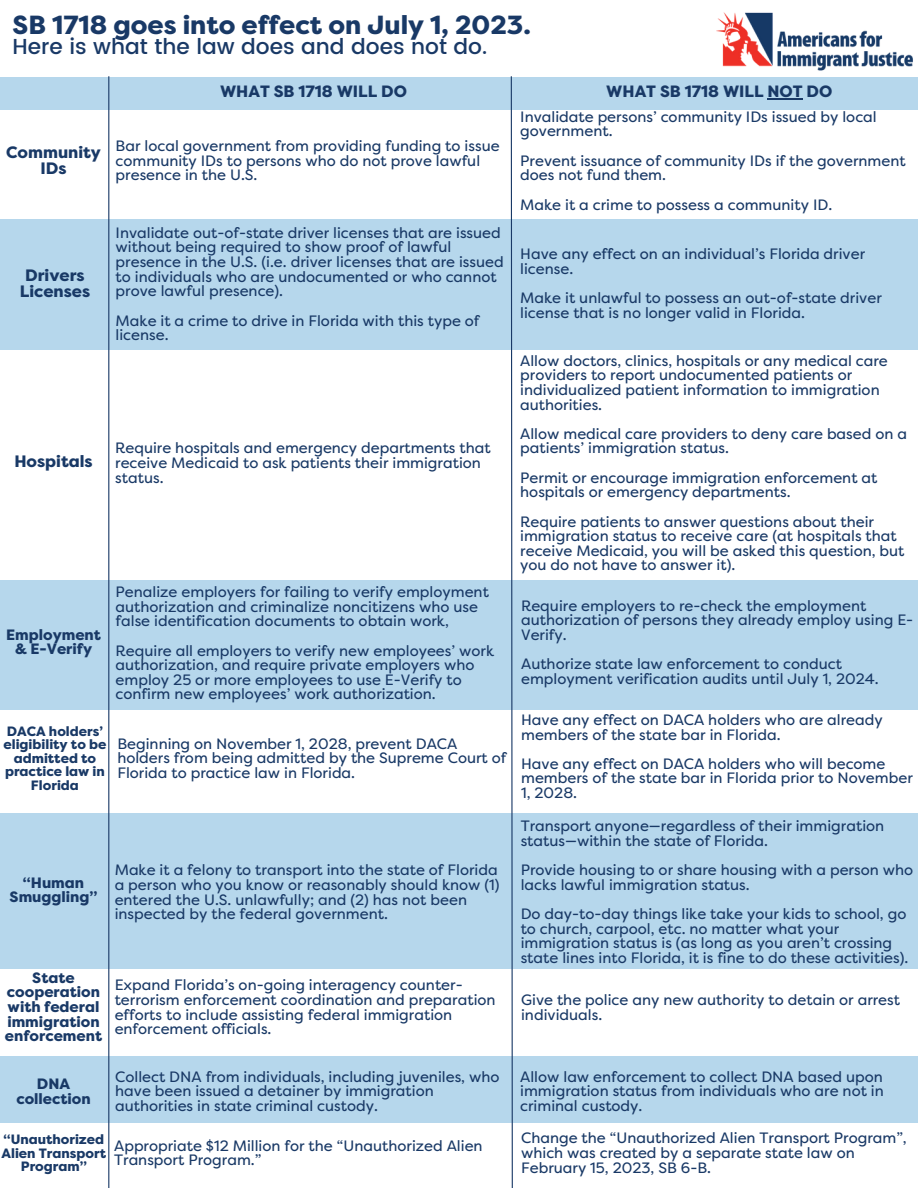
<style>
.page{position:relative;width:918px;height:1188px;background:#fff}
.page>*{position:absolute;margin:0;border:0;box-sizing:border-box;transform-origin:0 0}
.t1{font:800 26.25px "Filson Pro";color:#193966}
.t2{font:500 21.75px "Poppins";color:#193966}
.t3{font:800 16.5px/15.8px "Filson Pro";color:#193966;text-align:center}
.t4{font:800 16.35px "Filson Pro";color:#193966}
.t5{font:15px/14.7px "Filson Pro";color:#193966}
.t6{font:800 15px/14.7px "Filson Pro";color:#193966;text-align:center}
.t7{font:800 13.5px/13.5px "Filson Pro";color:#193966;text-align:center}
</style>
<div class="page">
<img style="left:716px;top:12px;width:197px;height:59px">
<div style="left:0;top:77px;width:918px;height:32px;background:#b6d7ec"></div>
<hr style="left:768px;top:99px;width:35px;height:1px;background:#193966">
<div style="left:0;top:219px;width:918px;height:131px;background:#b6d7ec"></div>
<div style="left:0;top:580px;width:918px;height:130px;background:#b6d7ec"></div>
<div style="left:0;top:813px;width:918px;height:156px;background:#b6d7ec"></div>
<div style="left:0;top:1056px;width:918px;height:67px;background:#b6d7ec"></div>
<svg style="left:510px;top:76px;width:3px;height:1112px"></svg>
<hr style="left:108px;top:76px;width:1px;height:1112px;background:#193966">
<p class="t1" style="left:13px;top:10px;width:520px">SB 1718 goes into effect on July 1, 2023.</p>
<p class="t2" style="left:13px;top:34px;width:476px">Here is what the law does and does not do.</p>
<p class="t4" style="left:220px;top:82px;width:188px">WHAT SB 1718 WILL DO</p>
<p class="t4" style="left:606px;top:82px;width:227px">WHAT SB 1718 WILL NOT DO</p>
<p class="t3" style="left:6px;top:145px;width:96px">Community<br>IDs</p>
<p class="t5" style="left:116px;top:139px;width:386px">Bar local government from providing funding to issue community IDs to persons who do not prove lawful presence in the U.S.</p>
<p class="t3" style="left:20px;top:268px;width:72px">Drivers<br>Licenses</p>
<p class="t5" style="left:116px;top:225px;width:390px">Invalidate out-of-state driver licenses that are issued without being required to show proof of lawful presence in the U.S. (i.e. driver licenses that are issued to individuals who are undocumented or who cannot prove lawful presence).</p>
<p class="t5" style="left:116px;top:313px;width:365px">Make it a crime to drive in Florida with this type of license.</p>
<p class="t3" style="left:14px;top:453px;width:80px">Hospitals</p>
<p class="t5" style="left:115px;top:441px;width:377px">Require hospitals and emergency departments that receive Medicaid to ask patients their immigration status.</p>
<p class="t6" style="left:6px;top:627px;width:96px">Employment</p>
<p class="t6" style="left:15px;top:642px;width:79px">&amp; E-Verify</p>
<p class="t5" style="left:116px;top:585px;width:375px">Penalize employers for failing to verify employment authorization and criminalize noncitizens who use false identification documents to obtain work,</p>
<p class="t5" style="left:116px;top:643px;width:380px">Require all employers to verify new employees’ work authorization, and require private employers who employ 25 or more employees to use E-Verify to confirm new employees’ work authorization.</p>
<p class="t7" style="left:4px;top:724px;width:104px">DACA holders’ eligibility to be admitted to practice law in<br>Florida</p>
<p class="t5" style="left:117px;top:736px;width:391px">Beginning on November 1, 2028, prevent DACA holders from being admitted by the Supreme Court of<br>Florida to practice law in Florida.</p>
<p class="t6" style="left:10px;top:875px;width:89px">“Human<br>Smuggling”</p>
<p class="t5" style="left:115px;top:863px;width:386px">Make it a felony to transport into the state of Florida a person who you know or reasonably should know (1) entered the U.S. unlawfully; and (2) has not been inspected by the federal government.</p>
<p class="t6" style="left:5px;top:970px;width:99px">State cooperation with federal immigration enforcement</p>
<p class="t5" style="left:115px;top:978px;width:382px">Expand Florida’s on-going interagency counter&shy;terrorism enforcement coordination and preparation efforts to include assisting federal immigration enforcement officials.</p>
<p class="t6" style="left:16px;top:1077px;width:76px">DNA collection</p>
<p class="t7" style="left:2px;top:1133px;width:106px">“Unauthorized<br>Alien Transport<br>Program”</p>
<p class="t5" style="left:115px;top:1069px;width:386px">Collect DNA from individuals, including juveniles, who have been issued a detainer by immigration authorities in state criminal custody.</p>
<p class="t5" style="left:114px;top:1138px;width:370px">Appropriate $12 Million for the “Unauthorized Alien<br>Transport Program.”</p>
<p class="t5" style="left:520px;top:110px;width:358px">Invalidate persons’ community IDs issued by local government.</p>
<p class="t5" style="left:520px;top:153px;width:387px">Prevent issuance of community IDs if the government does not fund them.</p>
<p class="t5" style="left:520px;top:197px;width:314px">Make it a crime to possess a community ID.</p>
<p class="t5" style="left:520px;top:247px;width:346px">Have any effect on an individual’s Florida driver license.</p>
<p class="t5" style="left:520px;top:291px;width:363px">Make it unlawful to possess an out-of-state driver license that is no longer valid in Florida.</p>
<p class="t5" style="left:520px;top:353px;width:369px">Allow doctors, clinics, hospitals or any medical care providers to report undocumented patients or individualized patient information to immigration authorities.</p>
<p class="t5" style="left:520px;top:426px;width:388px">Allow medical care providers to deny care based on a patients’ immigration status.</p>
<p class="t5" style="left:520px;top:470px;width:359px">Permit or encourage immigration enforcement at hospitals or emergency departments.</p>
<p class="t5" style="left:520px;top:514px;width:386px">Require patients to answer questions about their immigration status to receive care (at hospitals that receive Medicaid, you will be asked this question, but you do not have to answer it).</p>
<p class="t5" style="left:521px;top:598px;width:394px">Require employers to re-check the employment authorization of persons they already employ using E-<br>Verify.</p>
<p class="t5" style="left:521px;top:657px;width:359px">Authorize state law enforcement to conduct employment verification audits until July 1, 2024.</p>
<p class="t5" style="left:521px;top:713px;width:363px">Have any effect on DACA holders who are already members of the state bar in Florida.</p>
<p class="t5" style="left:521px;top:756px;width:393px">Have any effect on DACA holders who will become members of the state bar in Florida prior to November<br>1, 2028.</p>
<p class="t5" style="left:521px;top:819px;width:365px">Transport anyone—regardless of their immigration status—within the state of Florida.</p>
<p class="t5" style="left:521px;top:863px;width:394px">Provide housing to or share housing with a person who lacks lawful immigration status.</p>
<p class="t5" style="left:521px;top:907px;width:389px">Do day-to-day things like take your kids to school, go to church, carpool, etc. no matter what your immigration status is (as long as you aren’t crossing state lines into Florida, it is fine to do these activities).</p>
<p class="t5" style="left:521px;top:993px;width:381px">Give the police any new authority to detain or arrest individuals.</p>
<p class="t5" style="left:520px;top:1069px;width:365px;text-align:justify">Allow law enforcement to collect DNA based upon immigration status from individuals who are not in criminal custody.</p>
<p class="t5" style="left:521px;top:1131px;width:387px">Change the “Unauthorized Alien Transport Program”, which was created by a separate state law on<br>February 15, 2023, SB 6-B.</p>
</div>
